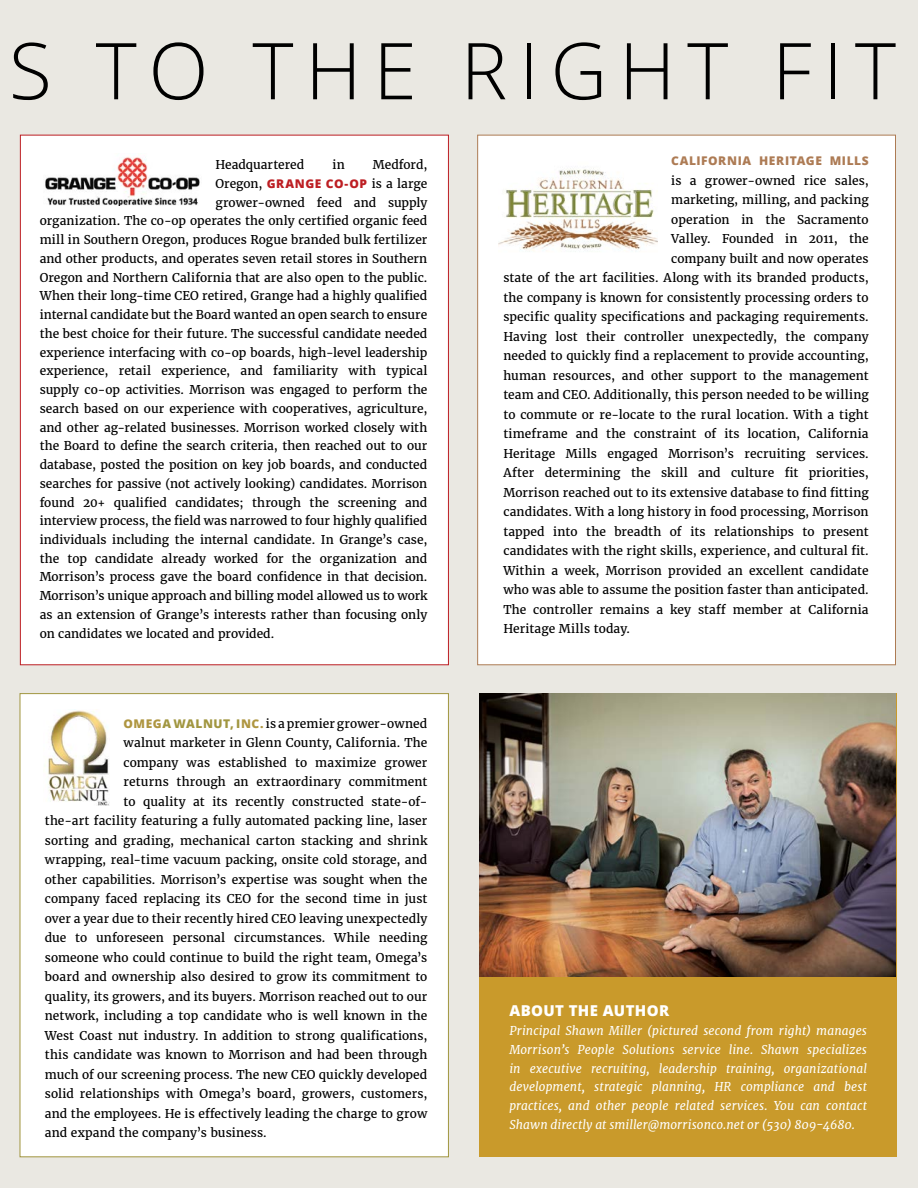
<style>
.page{position:relative;width:918px;height:1188px;background:#eae8e2}
.page>*{position:absolute;margin:0;border:0;box-sizing:border-box;transform-origin:0 0}
.t1{font:300 78.45px "Open Sans";letter-spacing:.15em;color:#000}
.t2{font:800 15px "Open Sans";letter-spacing:.025em;color:#fff}
.t3{font:12px "Merriweather";letter-spacing:.005em;color:#000}
.t4{font:italic 12px/18.8px "Merriweather";letter-spacing:.005em;color:#fff;text-align:justify}
.t5{font:800 12px "Open Sans";letter-spacing:.05em;color:#ad7b54}
.s1{font-family:"Open Sans";font-weight:800;color:#bd1e23}
.s2{font-family:"Open Sans";font-weight:800;color:#af9641}
.s3{font-family:"Open Sans";font-weight:800;color:#a19640}
</style>
<div class="page">
<div style="left:20px;top:135px;width:429px;height:530px;background:#fff;border:1px solid #bd1e23"></div>
<img style="left:45px;top:157px;width:155px;height:48px">
<div style="left:20px;top:693px;width:429px;height:464px;background:#fff;border:1px solid #a19640"></div>
<img style="left:44px;top:709px;width:66px;height:96px">
<div style="left:477px;top:135px;width:419px;height:530px;background:#fff;border:1px solid #ad7b54"></div>
<img style="left:499px;top:168px;width:159px;height:84px">
<div style="left:479px;top:693px;width:418px;height:464px;background:#c99a2b"></div>
<img style="left:479px;top:693px;width:417px;height:283px">
<h1 class="t1" style="left:9px;top:17px;width:889px">S TO THE RIGHT FIT</h1>
<p class="t3" style="left:215px;top:157px;width:90px">Headquartered</p>
<p class="t3" style="left:333px;top:157px;width:14px">in</p>
<p class="t3" style="left:373px;top:157px;width:56px">Medford,</p>
<p class="t3" style="left:215px;top:175px;width:213px">Oregon, <span class="s1">GRANGE CO-OP</span> is a large</p>
<p class="t3" style="left:215px;top:194px;width:213px">grower-owned feed and supply</p>
<p class="t3" style="left:40px;top:213px;width:389px">organization. The co-op operates the only certified organic feed</p>
<p class="t3" style="left:40px;top:232px;width:389px">mill in Southern Oregon, produces Rogue branded bulk fertilizer</p>
<p class="t3" style="left:40px;top:250px;width:389px">and other products, and operates seven retail stores in Southern</p>
<p class="t3" style="left:40px;top:269px;width:389px">Oregon and Northern California that are also open to the public.</p>
<p class="t3" style="left:40px;top:288px;width:389px">When their long-time CEO retired, Grange had a highly qualified</p>
<p class="t3" style="left:40px;top:307px;width:389px">internal candidate but the Board wanted an open search to ensure</p>
<p class="t3" style="left:40px;top:325px;width:389px">the best choice for their future. The successful candidate needed</p>
<p class="t3" style="left:40px;top:344px;width:389px">experience interfacing with co-op boards, high-level leadership</p>
<p class="t3" style="left:40px;top:363px;width:389px">experience, retail experience, and familiarity with typical</p>
<p class="t3" style="left:40px;top:382px;width:389px">supply co-op activities. Morrison was engaged to perform the</p>
<p class="t3" style="left:40px;top:400px;width:389px">search based on our experience with cooperatives, agriculture,</p>
<p class="t3" style="left:40px;top:419px;width:389px">and other ag-related businesses. Morrison worked closely with</p>
<p class="t3" style="left:40px;top:438px;width:389px">the Board to define the search criteria, then reached out to our</p>
<p class="t3" style="left:40px;top:457px;width:389px">database, posted the position on key job boards, and conducted</p>
<p class="t3" style="left:40px;top:475px;width:389px">searches for passive (not actively looking) candidates. Morrison</p>
<p class="t3" style="left:40px;top:494px;width:389px">found 20+ qualified candidates; through the screening and</p>
<p class="t3" style="left:40px;top:513px;width:389px">interview process, the field was narrowed to four highly qualified</p>
<p class="t3" style="left:40px;top:532px;width:389px">individuals including the internal candidate. In Grange’s case,</p>
<p class="t3" style="left:40px;top:550px;width:389px">the top candidate already worked for the organization and</p>
<p class="t3" style="left:40px;top:569px;width:389px">Morrison’s process gave the board confidence in that decision.</p>
<p class="t3" style="left:40px;top:588px;width:389px">Morrison’s unique approach and billing model allowed us to work</p>
<p class="t3" style="left:40px;top:607px;width:389px">as an extension of Grange’s interests rather than focusing only</p>
<p class="t3" style="left:40px;top:625px;width:236px">on candidates we located and provided.</p>
<p class="t3" style="left:123px;top:715px;width:305px"><span class="s2">OMEG</span><span class="s3">A WALNUT, I</span><span class="s2">NC.</span> is a premier grower-owned</p>
<p class="t3" style="left:123px;top:735px;width:305px">walnut marketer in Glenn County, California. The</p>
<p class="t3" style="left:123px;top:754px;width:305px">company was established to maximize grower</p>
<p class="t3" style="left:123px;top:774px;width:305px">returns through an extraordinary commitment</p>
<p class="t3" style="left:123px;top:793px;width:305px">to quality at its recently constructed state-of-</p>
<p class="t3" style="left:45px;top:813px;width:384px">the-art facility featuring a fully automated packing line, laser</p>
<p class="t3" style="left:45px;top:832px;width:384px">sorting and grading, mechanical carton stacking and shrink</p>
<p class="t3" style="left:45px;top:852px;width:384px">wrapping, real-time vacuum packing, onsite cold storage, and</p>
<p class="t3" style="left:45px;top:871px;width:384px">other capabilities. Morrison’s expertise was sought when the</p>
<p class="t3" style="left:45px;top:891px;width:384px">company faced replacing its CEO for the second time in just</p>
<p class="t3" style="left:45px;top:910px;width:384px">over a year due to their recently hired CEO leaving unexpectedly</p>
<p class="t3" style="left:45px;top:930px;width:384px">due to unforeseen personal circumstances. While needing</p>
<p class="t3" style="left:45px;top:949px;width:384px">someone who could continue to build the right team, Omega’s</p>
<p class="t3" style="left:45px;top:969px;width:384px">board and ownership also desired to grow its commitment to</p>
<p class="t3" style="left:45px;top:988px;width:384px">quality, its growers, and its buyers. Morrison reached out to our</p>
<p class="t3" style="left:45px;top:1008px;width:384px">network, including a top candidate who is well known in the</p>
<p class="t3" style="left:45px;top:1027px;width:384px">West Coast nut industry. In addition to strong qualifications,</p>
<p class="t3" style="left:45px;top:1047px;width:384px">this candidate was known to Morrison and had been through</p>
<p class="t3" style="left:45px;top:1066px;width:384px">much of our screening process. The new CEO quickly developed</p>
<p class="t3" style="left:45px;top:1086px;width:384px">solid relationships with Omega’s board, growers, customers,</p>
<p class="t3" style="left:45px;top:1105px;width:384px">and the employees. He is effectively leading the charge to grow</p>
<p class="t3" style="left:45px;top:1125px;width:223px">and expand the company’s business.</p>
<p class="t5" style="left:671px;top:152px;width:199px">CALIFORNIA HERITAGE MILLS</p>
<p class="t3" style="left:671px;top:172px;width:199px">is a grower-owned rice sales,</p>
<p class="t3" style="left:671px;top:192px;width:199px">marketing, milling, and packing</p>
<p class="t3" style="left:671px;top:211px;width:199px">operation in the Sacramento</p>
<p class="t3" style="left:671px;top:231px;width:199px">Valley. Founded in 2011, the</p>
<p class="t3" style="left:671px;top:250px;width:199px">company built and now operates</p>
<p class="t3" style="left:503px;top:270px;width:367px">state of the art facilities. Along with its branded products,</p>
<p class="t3" style="left:503px;top:289px;width:367px">the company is known for consistently processing orders to</p>
<p class="t3" style="left:503px;top:309px;width:367px">specific quality specifications and packaging requirements.</p>
<p class="t3" style="left:503px;top:328px;width:367px">Having lost their controller unexpectedly, the company</p>
<p class="t3" style="left:503px;top:348px;width:367px">needed to quickly find a replacement to provide accounting,</p>
<p class="t3" style="left:503px;top:367px;width:367px">human resources, and other support to the management</p>
<p class="t3" style="left:503px;top:387px;width:367px">team and CEO. Additionally, this person needed to be willing</p>
<p class="t3" style="left:503px;top:406px;width:367px">to commute or re-locate to the rural location. With a tight</p>
<p class="t3" style="left:503px;top:426px;width:367px">timeframe and the constraint of its location, California</p>
<p class="t3" style="left:503px;top:445px;width:367px">Heritage Mills engaged Morrison’s recruiting services.</p>
<p class="t3" style="left:503px;top:465px;width:367px">After determining the skill and culture fit priorities,</p>
<p class="t3" style="left:503px;top:484px;width:367px">Morrison reached out to its extensive database to find fitting</p>
<p class="t3" style="left:503px;top:504px;width:367px">candidates. With a long history in food processing, Morrison</p>
<p class="t3" style="left:503px;top:523px;width:367px">tapped into the breadth of its relationships to present</p>
<p class="t3" style="left:503px;top:543px;width:367px">candidates with the right skills, experience, and cultural fit.</p>
<p class="t3" style="left:503px;top:562px;width:367px">Within a week, Morrison provided an excellent candidate</p>
<p class="t3" style="left:503px;top:582px;width:367px">who was able to assume the position faster than anticipated.</p>
<p class="t3" style="left:503px;top:601px;width:367px">The controller remains a key staff member at California</p>
<p class="t3" style="left:503px;top:621px;width:128px">Heritage Mills today.</p>
<p class="t2" style="left:509px;top:1000px;width:161px">ABOUT THE AUTHOR</p>
<p class="t4" style="left:509px;top:1021px;width:359px">Principal Shawn Miller (pictured second from right) manages Morrison’s People Solutions service line. Shawn specializes in executive recruiting, leadership training, organizational development, strategic planning, HR compliance and best practices, and other people related services. You can contact Shawn directly at smiller@morrisonco.net or (530) 809-4680.</p>
</div>
